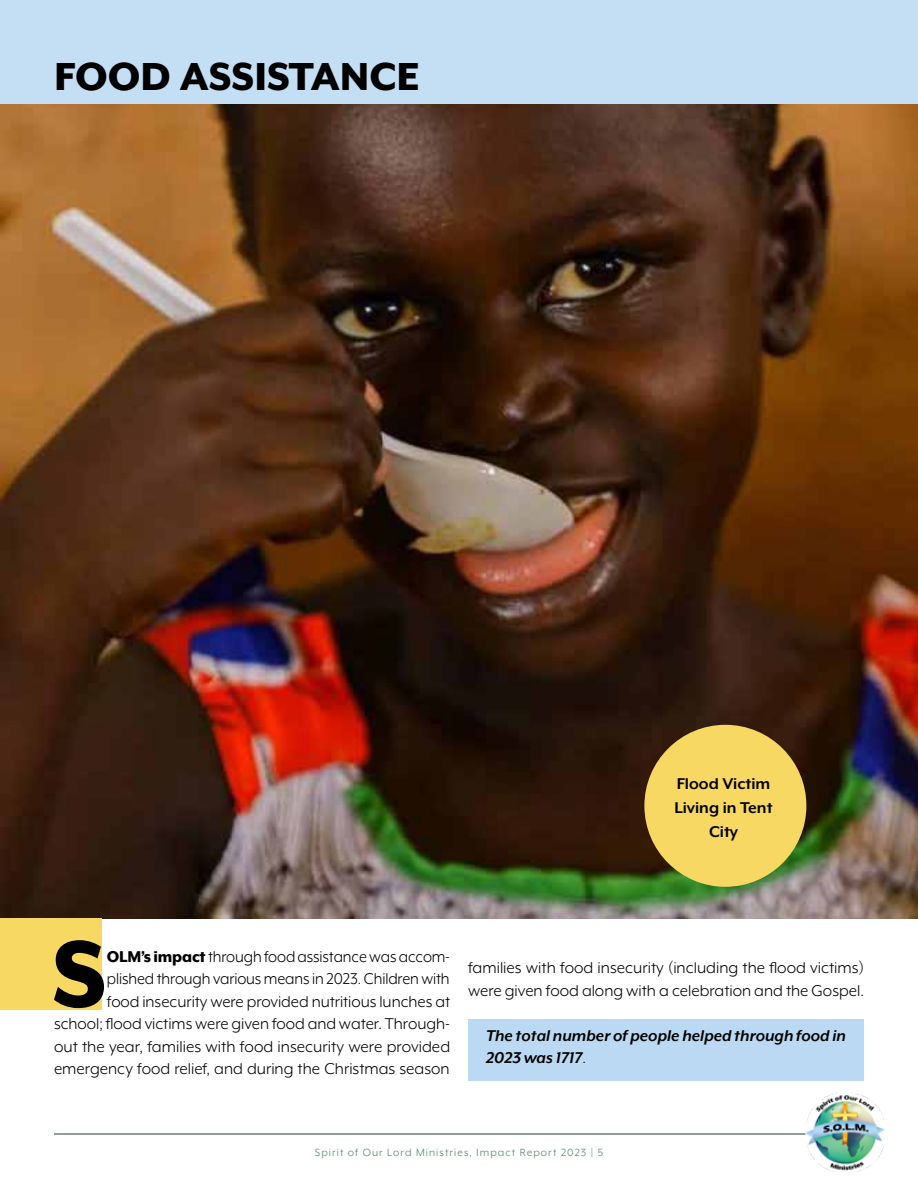
<style>
.page{position:relative;width:918px;height:1188px;background:#fff}
.page>*{position:absolute;margin:0;border:0;box-sizing:border-box;transform-origin:0 0}
.t1{font:800 108.45px "Mr Eaves XL Mod OT";color:#000}
.t2{font:800 45px "Mr Eaves XL Mod OT";color:#000}
.t3{font:18px/22.5px "Mr Eaves XL Mod OT";color:#000;text-align:right;scale:.96 1}
.t4{font:18px/22.5px "Mr Eaves XL Mod OT";color:#000}
.t5{font:italic 700 18px/22.5px "Mr Eaves XL Mod OT";color:#000}
.t6{font:700 18px/24px "Mr Eaves XL Mod OT";color:#000;text-align:center}
.t7{font:12px "Mr Eaves XL Mod OT";letter-spacing:.09em;color:#518362}
.s1{font-weight:800}
.s2{font-weight:400;font-style:normal}
</style>
<div class="page">
<img style="left:0;top:104px;width:918px;height:815px">
<hr style="left:54px;top:1134px;width:810px;height:1px;background:#243e2d">
<img style="left:806px;top:1093px;width:80px;height:79px">
<div style="left:0;top:919px;width:101px;height:91px;background:#f6d863"></div>
<div style="left:0;top:0;width:918px;height:104px;background:#c4def4"></div>
<div style="left:468px;top:1019px;width:396px;height:62px;background:#bbd9f2"></div>
<div style="left:644px;top:725px;width:162px;height:162px;background:#f6d863;border-radius:50%"></div>
<h2 class="t2" style="left:54px;top:54px;width:367px">FOOD ASSISTANCE</h2>
<p class="t6" style="left:675px;top:772px;width:100px">Flood Victim<br>Living in Tent<br>City</p>
<h1 class="t1" style="left:52px;top:920px;width:56px">S</h1>
<p class="t3" style="left:54px;top:945px;width:414px"><span class="s1">OLM’s impact</span> through food assistance was accom-<br>plished through various means in 2023. Children with<br>food insecurity were provided nutritious lunches at school; flood victims were given food and water. Through&shy;out the year, families with food insecurity were provided emergency food relief, and during the Christmas season</p>
<p class="t4" style="left:468px;top:957px;width:398px">families with food insecurity (including the flood victims) were given food along with a celebration and the Gospel.</p>
<p class="t5" style="left:486px;top:1024px;width:361px">The total number of people helped through food in<br>2023 was 1717<span class="s2">.</span></p>
<p class="t7" style="left:315px;top:1147px;width:290px">Spirit of Our Lord Ministries, Impact Report 2023 | 5</p>
</div>
